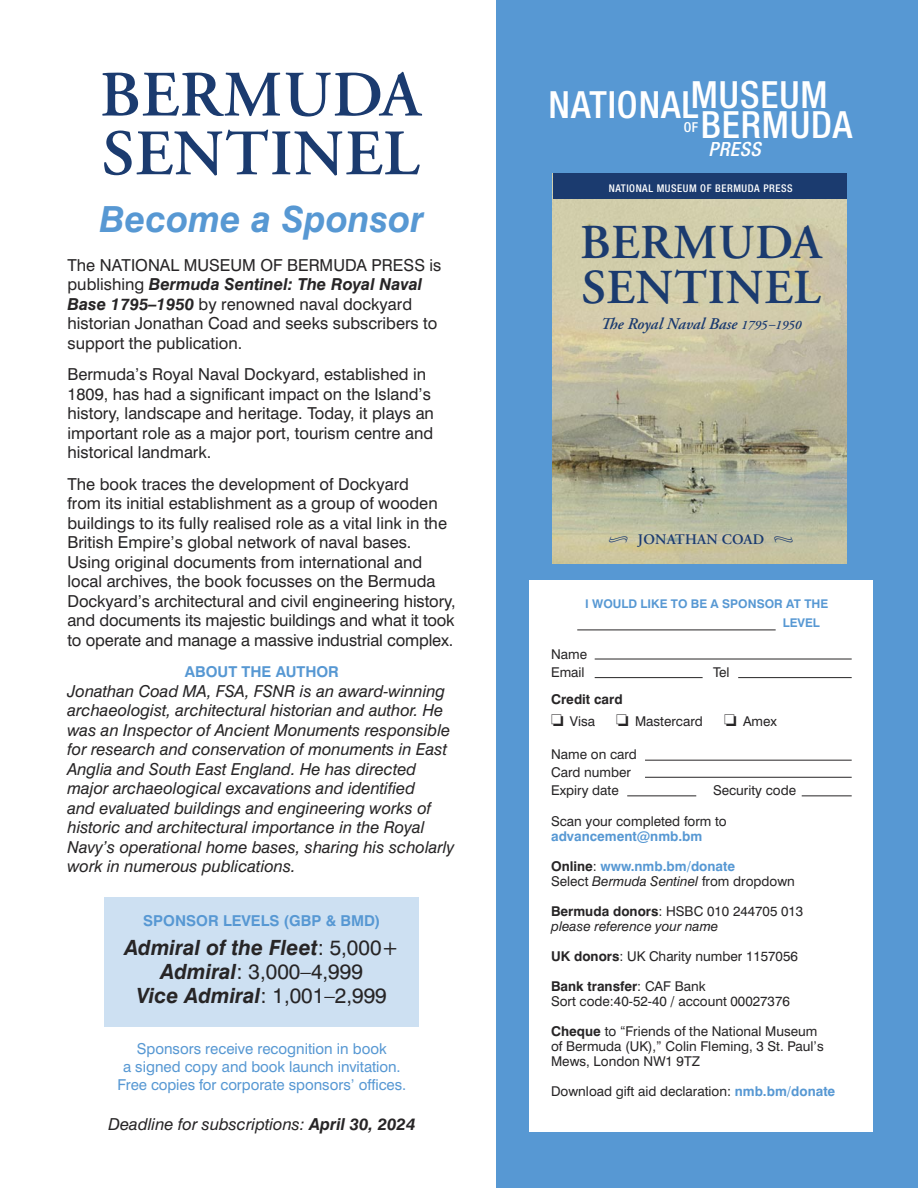
<style>
.page{position:relative;width:918px;height:1188px;background:#fff}
.page>*{position:absolute;margin:0;border:0;box-sizing:border-box;transform-origin:0 0}
.t1{font:600 64.65px "Adobe Garamond Pro";letter-spacing:.015em;color:#1b3b6f}
.t2{font:600 48.6px/44.2px "Adobe Garamond Pro";letter-spacing:.015em;color:#1b3b6f}
.t3{font:500 condensed 37.5px "Helvetica Neue LT";letter-spacing:.025em;color:#fff}
.t4{font:italic 700 36px "Swiss 721 BT";color:#5798d3}
.t5{font:21px "Swiss 721 BT";color:#272526}
.t6{font:italic 700 21px "Swiss 721 BT";color:#272526}
.t7{font:italic 500 condensed 19.65px "Helvetica Neue LT";letter-spacing:.025em;color:#fff}
.t8{font:16.5px/19.5px "Swiss 721 BT";color:#272526}
.t9{font:italic 16.5px/19.5px "Swiss 721 BT";color:#272526}
.t10{font:italic 600 16.35px "Adobe Garamond Pro";color:#1b3b6f}
.t11{font:15px "Swiss 721 BT";color:#5798d3}
.t12{font:700 15px "Swiss 721 BT";color:#5798d3}
.t13{font:600 14.55px "Adobe Garamond Pro";letter-spacing:.015em;color:#1b3b6f}
.t14{font:500 condensed 13.65px "Helvetica Neue LT";color:#fff}
.t15{font:13.5px/15px "Swiss 721 BT";color:#272526}
.t16{font:700 13.5px "Swiss 721 BT";color:#5798d3}
.t17{font:700 13.5px "Swiss 721 BT";color:#272526}
.t18{font:italic 13.5px "Swiss 721 BT";color:#272526}
.t19{font:700 12px "Swiss 721 BT";color:#5798d3}
.t20{font:500 condensed 10.65px "Helvetica Neue LT";letter-spacing:.05em;color:#fff}
.s1{font-weight:700;font-style:italic}
.s2{font-weight:400;font-style:normal}
.s3{font-weight:700}
.s4{font-size:12.9px}
.s5{color:#272526}
.s6{font-weight:400;color:#272526}
.s7{font-style:italic}
.s8{font-weight:400}
.s9{font-weight:700;color:#5798d3}
</style>
<div class="page">
<div style="left:104px;top:897px;width:314px;height:130px;background:#cde0f2"></div>
<div style="left:496px;top:0;width:422px;height:1188px;background:#5798d3"></div>
<img style="left:553px;top:199px;width:293px;height:364px">
<div style="left:553px;top:173px;width:293px;height:26px;background:#1b3b6f"></div>
<div style="left:530px;top:580px;width:343px;height:552px;background:#fff"></div>
<hr style="left:577px;top:630px;width:199px;height:1px;background:#272526">
<hr style="left:595px;top:659px;width:257px;height:1px;background:#272526">
<hr style="left:738px;top:677px;width:114px;height:1px;background:#272526">
<hr style="left:645px;top:760px;width:207px;height:1px;background:#272526">
<hr style="left:645px;top:777px;width:207px;height:1px;background:#272526">
<hr style="left:802px;top:796px;width:50px;height:1px;background:#272526">
<hr style="left:627px;top:796px;width:69px;height:1px;background:#272526">
<hr style="left:595px;top:677px;width:108px;height:1px;background:#272526">
<svg style="left:609px;top:536px;width:19px;height:7px"></svg>
<svg style="left:774px;top:536px;width:19px;height:7px"></svg>
<p class="t1" style="left:100px;top:55px;width:323px">BERMUDA</p>
<p class="t1" style="left:102px;top:114px;width:319px">SENTINEL</p>
<p class="t4" style="left:100px;top:204px;width:326px">Become a Sponsor</p>
<p class="t8" style="left:68px;top:257px;width:375px">The NATIONAL MUSEUM OF BERMUDA PRESS is publishing <span class="s1">Bermuda Sentinel: The Royal Naval Base 1795–1950</span> by renowned naval dockyard historian Jonathan Coad and seeks subscribers to support the publication.</p>
<p class="t8" style="left:68px;top:366px;width:368px">Bermuda’s Royal Naval Dockyard, established in 1809, has had a significant impact on the Island’s history, landscape and heritage. Today, it plays an important role as a major port, tourism centre and historical landmark.</p>
<p class="t8" style="left:68px;top:476px;width:390px">The book traces the development of Dockyard<br>from its initial establishment as a group of wooden buildings to its fully realised role as a vital link in the British Empire’s global network of naval bases.<br>Using original documents from international and local archives, the book focusses on the Bermuda Dockyard’s architectural and civil engineering history, and documents its majestic buildings and what it took to operate and manage a massive industrial complex.</p>
<p class="t12" style="left:185px;top:666px;width:156px">ABOUT THE AUTHOR</p>
<p class="t9" style="left:68px;top:683px;width:388px">Jonathan Coad MA, FSA, FSNR is an award-winning archaeologist, architectural historian and author. He was an Inspector of Ancient Monuments responsible for research and conservation of monuments in East Anglia and South East England. He has directed major archaeological excavations and identified<br>and evaluated buildings and engineering works of historic and architectural importance in the Royal Navy’s operational home bases, sharing his scholarly work in numerous publications.</p>
<p class="t12" style="left:143px;top:915px;width:239px">SPONSOR LEVELS (GBP &amp; BMD)</p>
<p class="t6" style="left:125px;top:939px;width:276px">Admiral of the Fleet<span class="s2">: 5,000+</span></p>
<p class="t5" style="left:161px;top:964px;width:203px"><span class="s1">Admiral</span>: 3,000–4,999</p>
<p class="t5" style="left:137px;top:988px;width:251px"><span class="s1">Vice Admiral</span>: 1,001–2,999</p>
<p class="t11" style="left:137px;top:1044px;width:252px">Sponsors receive recognition in book</p>
<p class="t11" style="left:123px;top:1062px;width:279px">a signed copy and book launch invitation.</p>
<p class="t11" style="left:117px;top:1080px;width:290px">Free copies for corporate sponsors’ offices.</p>
<p class="t9" style="left:108px;top:1116px;width:308px">Deadline for subscriptions: <span class="s3">April 30, 2024</span></p>
<p class="t3" style="left:691px;top:81px;width:138px">MUSEUM</p>
<p class="t14" style="left:684px;top:122px;width:16px">OF</p>
<p class="t3" style="left:701px;top:112px;width:153px">BERMUDA</p>
<p class="t3" style="left:549px;top:91px;width:151px">NATIONAL</p>
<p class="t7" style="left:709px;top:142px;width:54px">PRESS</p>
<p class="t20" style="left:609px;top:185px;width:185px">NATIONAL MUSEUM OF BERMUDA PRESS</p>
<p class="t2" style="left:580px;top:219px;width:243px">BERMUDA<br>SENTINEL</p>
<p class="t10" style="left:601px;top:314px;width:202px">The Royal Naval Base <span class="s4">1795–1950</span></p>
<p class="t13" style="left:638px;top:530px;width:128px">JONATHAN COAD</p>
<p class="t19" style="left:585px;top:599px;width:245px">I WOULD LIKE TO BE A SPONSOR AT THE</p>
<p class="t19" style="left:783px;top:618px;width:39px">LEVEL</p>
<p class="t15" style="left:551px;top:648px;width:38px">Name</p>
<p class="t15" style="left:551px;top:666px;width:35px">Email</p>
<p class="t15" style="left:713px;top:666px;width:18px">Tel</p>
<p class="t17" style="left:551px;top:694px;width:73px">Credit card</p>
<p class="t15" style="left:551px;top:716px;width:46px">❏ Visa</p>
<p class="t15" style="left:616px;top:716px;width:88px">❏ Mastercard</p>
<p class="t15" style="left:724px;top:716px;width:54px">❏ Amex</p>
<p class="t15" style="left:551px;top:748px;width:87px">Name on card</p>
<p class="t15" style="left:551px;top:766px;width:81px">Card number</p>
<p class="t15" style="left:551px;top:784px;width:69px">Expiry date</p>
<p class="t15" style="left:713px;top:784px;width:85px">Security code</p>
<p class="t15" style="left:551px;top:816px;width:177px">Scan your completed form to</p>
<p class="t16" style="left:551px;top:831px;width:153px">advancement@nmb.bm</p>
<p class="t16" style="left:551px;top:861px;width:186px"><span class="s5">Online</span><span class="s6">:</span> www.nmb.bm/donate</p>
<p class="t15" style="left:551px;top:876px;width:245px">Select <span class="s7">Bermuda Sentinel</span> from dropdown</p>
<p class="t15" style="left:551px;top:906px;width:254px"><span class="s3">Bermuda donors</span>: HSBC 010 244705 013</p>
<p class="t18" style="left:551px;top:922px;width:169px">please reference your name</p>
<p class="t15" style="left:551px;top:950px;width:248px"><span class="s3">UK donors</span>: UK Charity number 1157056</p>
<p class="t17" style="left:551px;top:981px;width:156px">Bank transfer<span class="s8">: CAF Bank</span></p>
<p class="t15" style="left:551px;top:995px;width:240px">Sort code:40-52-40 / account 00027376</p>
<p class="t15" style="left:551px;top:1025px;width:274px"><span class="s3">Cheque</span> to “Friends of the National Museum of Bermuda (UK),” Colin Fleming, 3 St. Paul’s<br>Mews, London NW1 9TZ</p>
<p class="t15" style="left:551px;top:1085px;width:286px">Download gift aid declaration: <span class="s9">nmb.bm/donate</span></p>
</div>
